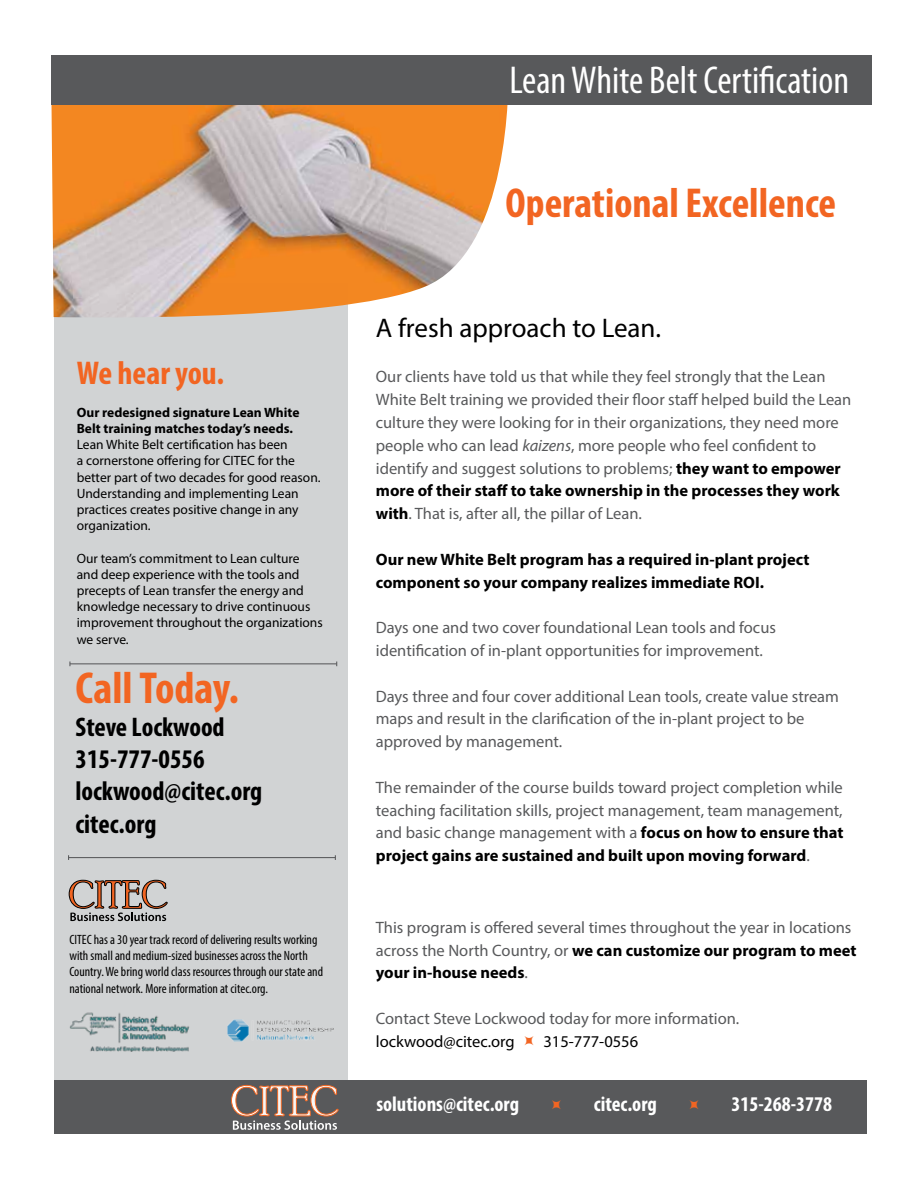
<style>
.page{position:relative;width:918px;height:1188px;background:#fff}
.page>*{position:absolute;margin:0;border:0;box-sizing:border-box;transform-origin:0 0}
.t1{font:700 condensed 45px "Myriad Pro";color:#f26522}
.t2{font:700 condensed 42px "Myriad Pro";color:#f26522}
.t3{font:condensed 39px "Myriad Pro";color:#fff}
.t4{font:700 condensed 33px "Myriad Pro";color:#f26522}
.t5{font:700 condensed 27px/32.4px "Myriad Pro";color:#000}
.t6{font:27px "Myriad Pro";color:#000}
.t7{font:700 condensed 21px "Myriad Pro";color:#fff}
.t8{font:16.5px/22.8px "Myriad Pro";color:#58595b}
.t9{font:700 16.5px/22.8px "Myriad Pro";color:#000}
.t10{font:16.5px "Myriad Pro";color:#000}
.t11{font:13.5px/16.2px "Myriad Pro";color:#000}
.t12{font:condensed 13.5px/16.2px "Myriad Pro";color:#000}
.t13{font:700 13.5px/16.2px "Myriad Pro";color:#000}
.s1{font-style:italic}
.s2{font-weight:700;color:#000}
</style>
<div class="page">
<div style="left:54px;top:284px;width:294px;height:850px;background:#d1d3d4"></div>
<div style="left:54px;top:1080px;width:812px;height:54px;background:#58595b"></div>
<img style="left:51px;top:104px;width:459px;height:214px">
<div style="left:51px;top:55px;width:820px;height:49px;background:#58595b"></div>
<svg style="left:231px;top:1085px;width:107px;height:45px"></svg>
<hr style="left:69px;top:857px;width:266px;height:1px;background:#58595b">
<svg style="left:69px;top:880px;width:98px;height:41px"></svg>
<img style="left:69px;top:1012px;width:120px;height:39px">
<img style="left:227px;top:1019px;width:107px;height:23px">
<hr style="left:70px;top:663px;width:267px;height:1px;background:#58595b">
<h3 class="t4" style="left:77px;top:353px;width:149px">We hear you.</h3>
<p class="t13" style="left:77px;top:404px;width:224px">Our redesigned signature Lean White<br>Belt training matches today’s needs.</p>
<p class="t11" style="left:77px;top:436px;width:245px">Lean White Belt certification has been<br>a cornerstone offering for CITEC for the better part of two decades for good reason.<br>Understanding and implementing Lean practices creates positive change in any organization.</p>
<p class="t11" style="left:77px;top:550px;width:248px">Our team’s commitment to Lean culture and deep experience with the tools and precepts of Lean transfer the energy and knowledge necessary to drive continuous improvement throughout the organizations we serve.</p>
<h1 class="t1" style="left:76px;top:660px;width:165px">Call Today.</h1>
<h3 class="t5" style="left:76px;top:710px;width:188px">Steve Lockwood<br>315-777-0556 lockwood@citec.org citec.org</h3>
<p class="t12" style="left:69px;top:931px;width:255px">CITEC has a 30 year track record of delivering results working with small and medium-sized businesses across the North Country. We bring world class resources through our state and national network. More information at citec.org.</p>
<h3 class="t3" style="left:509px;top:56px;width:341px">Lean White Belt Certification</h3>
<h2 class="t2" style="left:505px;top:177px;width:332px">Operational Excellence</h2>
<h3 class="t6" style="left:376px;top:311px;width:287px">A fresh approach to Lean.</h3>
<p class="t8" style="left:376px;top:365px;width:477px">Our clients have told us that while they feel strongly that the Lean White Belt training we provided their floor staff helped build the Lean culture they were looking for in their organizations, they need more people who can lead <span class="s1">kaizens</span>, more people who feel confident to identify and suggest solutions to problems; <span class="s2">they want to empower more of their staff to take ownership in the processes they work with</span>. That is, after all, the pillar of Lean.</p>
<p class="t9" style="left:376px;top:547px;width:435px">Our new White Belt program has a required in-plant project component so your company realizes immediate ROI.</p>
<p class="t8" style="left:376px;top:616px;width:402px">Days one and two cover foundational Lean tools and focus identification of in-plant opportunities for improvement.</p>
<p class="t8" style="left:376px;top:684px;width:465px">Days three and four cover additional Lean tools, create value stream maps and result in the clarification of the in-plant project to be approved by management.</p>
<p class="t8" style="left:376px;top:776px;width:469px;text-align:justify">The remainder of the course builds toward project completion while teaching facilitation skills, project management, team management, and basic change management with a <span class="s2">focus on how to ensure that project gains are sustained and built upon moving forward</span>.</p>
<p class="t8" style="left:376px;top:916px;width:482px">This program is offered several times throughout the year in locations across the North Country, or <span class="s2">we can customize our program to meet your in-house needs</span>.</p>
<p class="t8" style="left:376px;top:1007px;width:365px">Contact Steve Lockwood today for more information.</p>
<p class="t10" style="left:376px;top:1031px;width:140px">lockwood@citec.org</p>
<p class="t10" style="left:543px;top:1031px;width:96px">315-777-0556</p>
<p class="t7" style="left:376px;top:1091px;width:144px">solutions@citec.org</p>
<p class="t7" style="left:594px;top:1091px;width:64px">citec.org</p>
<p class="t7" style="left:732px;top:1091px;width:102px">315-268-3778</p>
</div>
